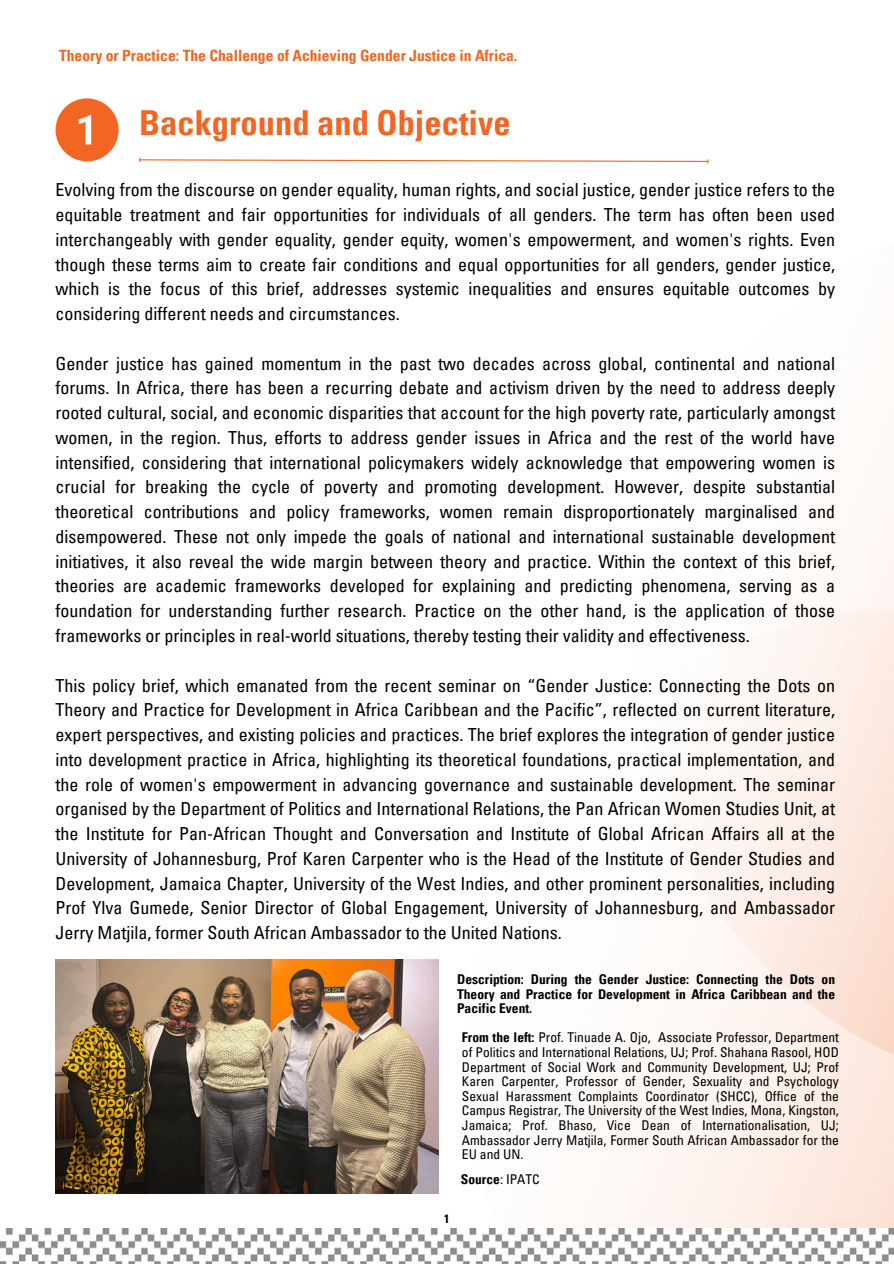
<style>
.page{position:relative;width:894px;height:1264px;background:#fff}
.page>*{position:absolute;margin:0;border:0;box-sizing:border-box;transform-origin:0 0}
.t1{font:700 condensed 34.5px "Univers LT Pro";color:#f26522}
.t2{font:condensed 18px/24.8px "Univers LT Pro";color:#000;text-align:justify}
.t3{font:700 condensed 15.6px "Univers LT Pro";color:#f26522}
.t4{font:condensed 13.5px/14.7px "Univers LT Pro";color:#000;text-align:justify}
.t5{font:700 condensed 13.5px/14.7px "Univers LT Pro";color:#000;text-align:justify}
.t6{font:700 condensed 12px "Univers LT Pro";color:#000}
.s1{font-weight:700}
.s2{font-weight:400}
</style>
<div class="page">
<svg style="left:620px;top:159px;width:273px;height:1069px"></svg>
<svg style="left:56px;top:98px;width:63px;height:63px"></svg>
<img style="left:0;top:1228px;width:893px;height:35px">
<svg style="left:139px;top:158px;width:569px;height:5px"></svg>
<img style="left:56px;top:959px;width:382px;height:234px">
<p class="t3" style="left:59px;top:50px;width:460px">Theory or Practice: The Challenge of Achieving Gender Justice in Africa.</p>
<h3 class="t1" style="left:139px;top:110px;width:373px">Background and Objective</h3>
<p class="t2" style="left:56px;top:180px;width:780px">Evolving from the discourse on gender equality, human rights, and social justice, gender justice refers to the equitable treatment and fair opportunities for individuals of all genders. The term has often been used interchangeably with gender equality, gender equity, women's empowerment, and women's rights. Even though these terms aim to create fair conditions and equal opportunities for all genders, gender justice, which is the focus of this brief, addresses systemic inequalities and ensures equitable outcomes by considering different needs and circumstances.</p>
<p class="t2" style="left:56px;top:353px;width:780px">Gender justice has gained momentum in the past two decades across global, continental and national forums. In Africa, there has been a recurring debate and activism driven by the need to address deeply rooted cultural, social, and economic disparities that account for the high poverty rate, particularly amongst women, in the region. Thus, efforts to address gender issues in Africa and the rest of the world have intensified, considering that international policymakers widely acknowledge that empowering women is crucial for breaking the cycle of poverty and promoting development. However, despite substantial theoretical contributions and policy frameworks, women remain disproportionately marginalised and disempowered. These not only impede the goals of national and international sustainable development initiatives, it also reveal the wide margin between theory and practice. Within the context of this brief, theories are academic frameworks developed for explaining and predicting phenomena, serving as a foundation for understanding further research. Practice on the other hand, is the application of those frameworks or principles in real-world situations, thereby testing their validity and effectiveness.</p>
<h1 class="t2" style="left:56px;top:675px;width:780px">This policy brief, which emanated from the recent seminar on “Gender Justice: Connecting the Dots on Theory and Practice for Development in Africa Caribbean and the Pacific”, reflected on current literature, expert perspectives, and existing policies and practices. The brief explores the integration of gender justice into development practice in Africa, highlighting its theoretical foundations, practical implementation, and the role of women's empowerment in advancing governance and sustainable development. The seminar organised by the Department of Politics and International Relations, the Pan African Women Studies Unit, at the Institute for Pan-African Thought and Conversation and Institute of Global African Affairs all at the University of Johannesburg, Prof Karen Carpenter who is the Head of the Institute of Gender Studies and Development, Jamaica Chapter, University of the West Indies, and other prominent personalities, including Prof Ylva Gumede, Senior Director of Global Engagement, University of Johannesburg, and Ambassador Jerry Matjila, former South African Ambassador to the United Nations.</h1>
<h2 class="t5" style="left:457px;top:973px;width:379px">Description: During the Gender Justice: Connecting the Dots on Theory and Practice for Development in Africa Caribbean and the Pacific Event.</h2>
<p class="t4" style="left:462px;top:1031px;width:378px"><span class="s1">From the left:</span> Prof. Tinuade A. Ojo, Associate Professor, Department of Politics and International Relations, UJ; Prof. Shahana Rasool, HOD Department of Social Work and Community Development, UJ; Prof Karen Carpenter, Professor of Gender, Sexuality and Psychology Sexual Harassment Complaints Coordinator (SHCC), Office of the Campus Registrar, The University of the West Indies, Mona, Kingston, Jamaica; Prof. Bhaso, Vice Dean of Internationalisation, UJ; Ambassador Jerry Matjila, Former South African Ambassador for the EU and UN.</p>
<h2 class="t6" style="left:444px;top:1214px;width:7px">1</h2>
<h2 class="t5" style="left:461px;top:1173px;width:80px">Source<span class="s2">: IPATC</span></h2>
</div>
